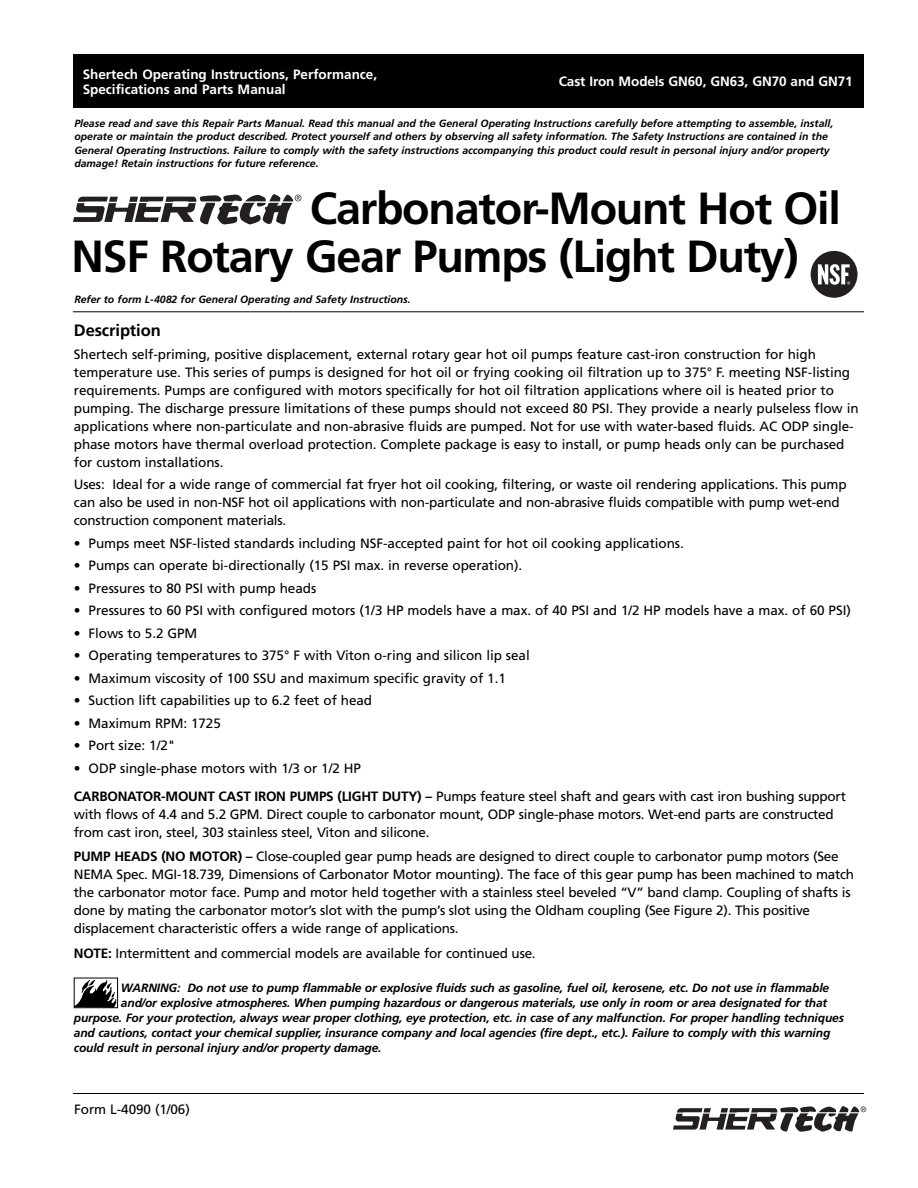
<style>
.page{position:relative;width:918px;height:1188px;background:#fff}
.page>*{position:absolute;margin:0;border:0;box-sizing:border-box;transform-origin:0 0}
.t1{font:700 45px/48px "Frutiger";letter-spacing:-.03em;color:#000}
.t2{font:700 16.5px "Frutiger";letter-spacing:-.005em;color:#000}
.t3{font:13.5px/18px "Frutiger";letter-spacing:-.005em;color:#000}
.t4{font:700 13.5px/15px "Frutiger";color:#fff}
.t5{font:italic 700 12px "Frutiger";letter-spacing:-.01em;color:#000}
.t6{font:italic 700 10.5px/13.5px "Frutiger";color:#000}
.s1{font-weight:700}
</style>
<div class="page">
<div style="left:73px;top:54px;width:791px;height:54px;background:#000"></div>
<hr style="left:73px;top:311px;width:791px;height:1px;background:#000">
<hr style="left:73px;top:1093px;width:791px;height:1px;background:#000">
<svg style="left:673px;top:1106px;width:193px;height:26px"></svg>
<img style="left:76px;top:980px;width:40px;height:26px">
<div style="left:74px;top:978px;width:44px;height:30px;border:1px solid #000"></div>
<div style="left:811px;top:251px;width:47px;height:47px;background:#231f20;border-radius:50%"></div>
<svg style="left:818px;top:264px;width:32px;height:21px"></svg>
<svg style="left:73px;top:194px;width:228px;height:30px"></svg>
<p class="t4" style="left:83px;top:68px;width:296px">Shertech Operating Instructions, Performance,<br>Specifications and Parts Manual</p>
<p class="t4" style="left:559px;top:75px;width:295px">Cast Iron Models GN60, GN63, GN70 and GN71</p>
<p class="t6" style="left:74px;top:117px;width:760px">Please read and save this Repair Parts Manual. Read this manual and the General Operating Instructions carefully before attempting to assemble, install, operate or maintain the product described. Protect yourself and others by observing all safety information. The Safety Instructions are contained in the General Operating Instructions. Failure to comply with the safety instructions accompanying this product could result in personal injury and/or property damage! Retain instructions for future reference.</p>
<h1 class="t1" style="left:71px;top:188px;width:771px;text-indent:238px">Carbonator-Mount Hot Oil<br>NSF Rotary Gear Pumps (Light Duty)</h1>
<p class="t6" style="left:74px;top:293px;width:338px">Refer to form L-4082 for General Operating and Safety Instructions.</p>
<p class="t2" style="left:74px;top:324px;width:89px">Description</p>
<p class="t3" style="left:74px;top:346px;width:786px">Shertech self-priming, positive displacement, external rotary gear hot oil pumps feature cast-iron construction for high temperature use. This series of pumps is designed for hot oil or frying cooking oil filtration up to 375° F. meeting NSF-listing requirements. Pumps are configured with motors specifically for hot oil filtration applications where oil is heated prior to pumping. The discharge pressure limitations of these pumps should not exceed 80 PSI. They provide a nearly pulseless flow in applications where non-particulate and non-abrasive fluids are pumped. Not for use with water-based fluids. AC ODP single&shy;phase motors have thermal overload protection. Complete package is easy to install, or pump heads only can be purchased for custom installations.</p>
<p class="t3" style="left:74px;top:477px;width:774px">Uses: Ideal for a wide range of commercial fat fryer hot oil cooking, filtering, or waste oil rendering applications. This pump can also be used in non-NSF hot oil applications with non-particulate and non-abrasive fluids compatible with pump wet-end construction component materials.</p>
<p class="t3" style="left:74px;top:535px;width:611px">• Pumps meet NSF-listed standards including NSF-accepted paint for hot oil cooking applications.</p>
<p class="t3" style="left:74px;top:558px;width:450px">• Pumps can operate bi-directionally (15 PSI max. in reverse operation).</p>
<p class="t3" style="left:74px;top:580px;width:244px">• Pressures to 80 PSI with pump heads</p>
<p class="t3" style="left:74px;top:603px;width:778px">• Pressures to 60 PSI with configured motors (1/3 HP models have a max. of 40 PSI and 1/2 HP models have a max. of 60 PSI)</p>
<p class="t3" style="left:74px;top:625px;width:125px">• Flows to 5.2 GPM</p>
<p class="t3" style="left:74px;top:648px;width:457px">• Operating temperatures to 375° F with Viton o-ring and silicon lip seal</p>
<p class="t3" style="left:74px;top:670px;width:434px">• Maximum viscosity of 100 SSU and maximum specific gravity of 1.1</p>
<p class="t3" style="left:74px;top:693px;width:300px">• Suction lift capabilities up to 6.2 feet of head</p>
<p class="t3" style="left:74px;top:715px;width:149px">• Maximum RPM: 1725</p>
<p class="t3" style="left:74px;top:738px;width:103px">• Port size: 1/2"</p>
<p class="t3" style="left:74px;top:755px;width:774px;line-height:28.5px">• ODP single-phase motors with 1/3 or 1/2 HP<br><span class="s1">CARBONATOR-MOUNT CAST IRON PUMPS (LIGHT DUTY) –</span> Pumps feature steel shaft and gears with cast iron bushing support</p>
<p class="t3" style="left:74px;top:807px;width:761px">with flows of 4.4 and 5.2 GPM. Direct couple to carbonator mount, ODP single-phase motors. Wet-end parts are constructed from cast iron, steel, 303 stainless steel, Viton and silicone.</p>
<p class="t3" style="left:74px;top:849px;width:782px"><span class="s1">PUMP HEADS (NO MOTOR) –</span> Close-coupled gear pump heads are designed to direct couple to carbonator pump motors (See NEMA Spec. MGI-18.739, Dimensions of Carbonator Motor mounting). The face of this gear pump has been machined to match the carbonator motor face. Pump and motor held together with a stainless steel beveled “V” band clamp. Coupling of shafts is done by mating the carbonator motor’s slot with the pump’s slot using the Oldham coupling (See Figure 2). This positive displacement characteristic offers a wide range of applications.</p>
<p class="t3" style="left:74px;top:945px;width:463px"><span class="s1">NOTE:</span> Intermittent and commercial models are available for continued use.</p>
<p class="t5" style="left:121px;top:983px;width:710px">WARNING: Do not use to pump flammable or explosive fluids such as gasoline, fuel oil, kerosene, etc. Do not use in flammable</p>
<p class="t5" style="left:121px;top:998px;width:708px">and/or explosive atmospheres. When pumping hazardous or dangerous materials, use only in room or area designated for that</p>
<p class="t5" style="left:74px;top:1013px;width:772px">purpose. For your protection, always wear proper clothing, eye protection, etc. in case of any malfunction. For proper handling techniques</p>
<p class="t5" style="left:74px;top:1028px;width:758px">and cautions, contact your chemical supplier, insurance company and local agencies (fire dept., etc.). Failure to comply with this warning</p>
<p class="t5" style="left:74px;top:1043px;width:309px">could result in personal injury and/or property damage.</p>
<p class="t3" style="left:74px;top:1101px;width:117px">Form L-4090 (1/06)</p>
</div>
